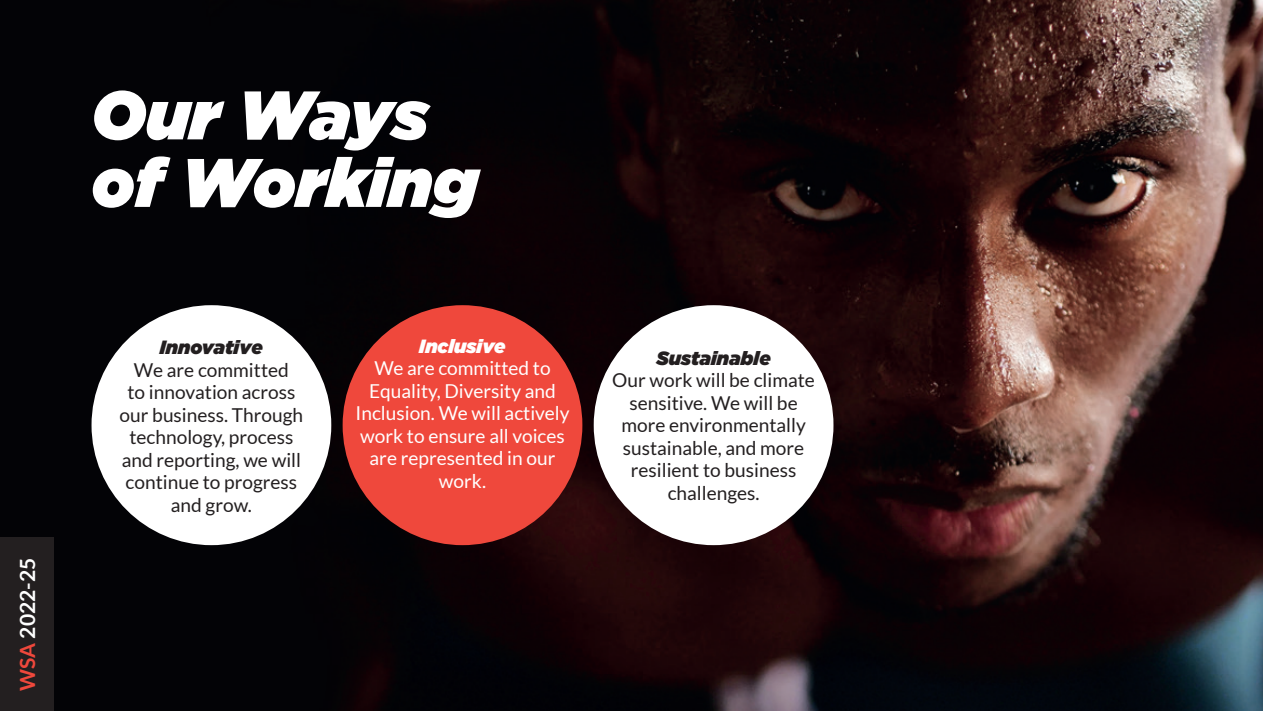
<style>
.page{position:relative;width:1263px;height:711px;background:#fff}
.page>*{position:absolute;margin:0;border:0;box-sizing:border-box;transform-origin:0 0}
.t1{font:italic 900 68.4px/67.5px "Gotham";color:#fff}
.t2{font:700 21px "Lato";color:#fff}
.t3{font:19.2px/22.5px "Lato";color:#231f20;text-align:center}
.t4{font:19.2px/22.5px "Lato";color:#fff;text-align:center}
.t5{font:italic 900 19.2px "Gotham";color:#231f20}
.t6{font:italic 900 19.2px "Gotham";color:#fff}
.s1{color:#ef483c}
</style>
<div class="page">
<img style="left:0;top:0;width:1263px;height:710px">
<div style="left:92px;top:305px;width:239px;height:240px;background:#fff;border-radius:50%"></div>
<div style="left:594px;top:305px;width:239px;height:240px;background:#fff;border-radius:50%"></div>
<div style="left:343px;top:305px;width:239px;height:240px;background:#ef483c;border-radius:50%"></div>
<div style="left:0;top:537px;width:54px;height:173px;background:#231f20"></div>
<p class="t2" style="left:16px;top:690px;width:134px;rotate:-90deg"><span class="s1">WSA</span> 2022-25</p>
<h1 class="t1" style="left:92px;top:79px;width:388px">Our Ways of Working</h1>
<p class="t5" style="left:160px;top:336px;width:104px">Innovative</p>
<p class="t3" style="left:120px;top:358px;width:185px">We are committed<br>to innovation across our business. Through technology, process and reporting, we will continue to progress and grow.</p>
<p class="t6" style="left:419px;top:334px;width:88px">Inclusive</p>
<p class="t4" style="left:355px;top:356px;width:216px">We are committed to<br>Equality, Diversity and<br>Inclusion. We will actively work to ensure all voices are represented in our work.</p>
<p class="t5" style="left:656px;top:347px;width:116px">Sustainable</p>
<p class="t3" style="left:612px;top:369px;width:204px">Our work will be climate sensitive. We will be more environmentally sustainable, and more resilient to business challenges.</p>
</div>
